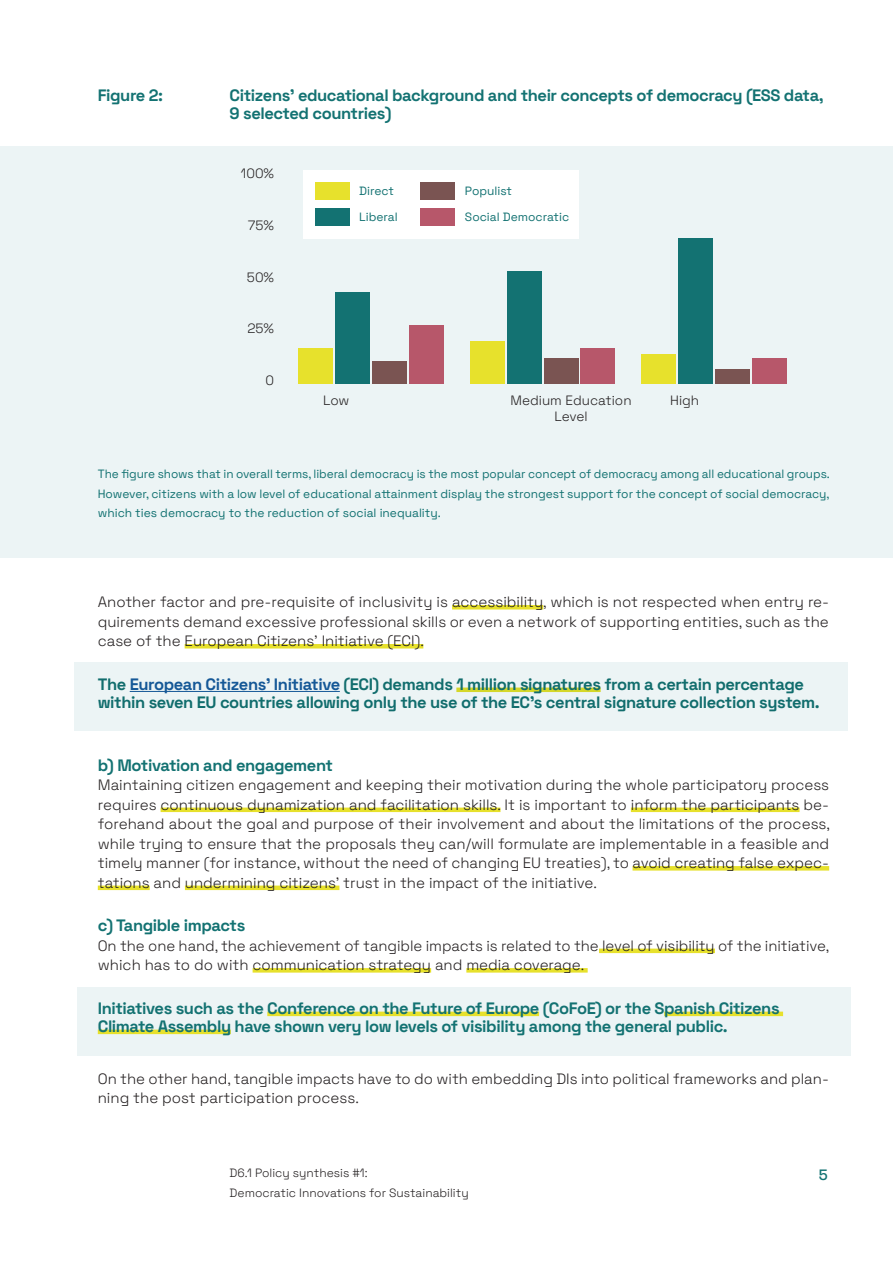
<style>
.page{position:relative;width:893px;height:1263px;background:#fff}
.page>*{position:absolute;margin:0;border:0;box-sizing:border-box;transform-origin:0 0}
.t1{font:700 16.5px/18px "Space Grotesk";letter-spacing:-.025em;color:#137272}
.t2{font:300 15px/19.5px "Space Grotesk";color:#231f20;text-align:justify}
.t3{font:500 15px "Space Grotesk";color:#137272}
.t4{font:300 13.5px/16.5px "Space Grotesk";color:#231f20;text-align:center}
.t5{font:12px/19.5px "Space Grotesk";color:#137272;text-align:justify}
.t6{font:300 12px "Space Grotesk";color:#231f20}
.s1{color:#175d9e}
</style>
<div class="page">
<div style="left:77px;top:987px;width:773px;height:69px;background:#ecf4f5"></div>
<div style="left:0;top:147px;width:893px;height:411px;background:#ecf4f5"></div>
<div style="left:299px;top:348px;width:34px;height:36px;background:#e7e12c"></div>
<div style="left:470px;top:341px;width:34px;height:43px;background:#e7e12c"></div>
<div style="left:642px;top:354px;width:34px;height:30px;background:#e7e12c"></div>
<div style="left:373px;top:361px;width:34px;height:23px;background:#7a5452"></div>
<div style="left:544px;top:359px;width:34px;height:25px;background:#7a5452"></div>
<div style="left:715px;top:369px;width:34px;height:15px;background:#7a5452"></div>
<div style="left:336px;top:292px;width:34px;height:92px;background:#137272"></div>
<div style="left:507px;top:271px;width:34px;height:113px;background:#137272"></div>
<div style="left:679px;top:238px;width:34px;height:146px;background:#137272"></div>
<div style="left:409px;top:325px;width:34px;height:59px;background:#b7576a"></div>
<div style="left:581px;top:348px;width:34px;height:36px;background:#b7576a"></div>
<div style="left:752px;top:359px;width:34px;height:25px;background:#b7576a"></div>
<div style="left:303px;top:170px;width:275px;height:68px;background:#fff"></div>
<div style="left:315px;top:183px;width:34px;height:17px;background:#e7e12c"></div>
<div style="left:421px;top:183px;width:34px;height:17px;background:#7a5452"></div>
<div style="left:315px;top:209px;width:34px;height:17px;background:#137272"></div>
<div style="left:421px;top:209px;width:34px;height:17px;background:#b7576a"></div>
<hr style="left:452px;top:605px;width:91px;height:4px;background:#e7e12c">
<hr style="left:185px;top:644px;width:238px;height:4px;background:#e7e12c">
<div style="left:161px;top:807px;width:339px;height:5px;background:#e7e12c"></div>
<div style="left:631px;top:807px;width:168px;height:5px;background:#e7e12c"></div>
<svg style="left:632px;top:866px;width:197px;height:4px"></svg>
<div style="left:98px;top:885px;width:52px;height:5px;background:#e7e12c"></div>
<div style="left:185px;top:885px;width:154px;height:5px;background:#e7e12c"></div>
<div style="left:599px;top:948px;width:116px;height:5px;background:#e7e12c"></div>
<svg style="left:253px;top:968px;width:178px;height:4px"></svg>
<svg style="left:466px;top:968px;width:122px;height:4px"></svg>
<div style="left:267px;top:1011px;width:272px;height:5px;background:#e7e12c"></div>
<div style="left:664px;top:1011px;width:119px;height:5px;background:#e7e12c"></div>
<div style="left:98px;top:1029px;width:133px;height:5px;background:#e7e12c"></div>
<div style="left:74px;top:662px;width:774px;height:68px;background:#ecf4f5"></div>
<p class="t1" style="left:98px;top:85px;width:67px">Figure 2:</p>
<p class="t1" style="left:230px;top:85px;width:595px">Citizens’ educational background and their concepts of democracy (ESS data,<br>9 selected countries)</p>
<p class="t4" style="left:241px;top:164px;width:35px">100%</p>
<p class="t4" style="left:248px;top:216px;width:28px">75%</p>
<p class="t4" style="left:247px;top:268px;width:29px">50%</p>
<p class="t4" style="left:247px;top:320px;width:28px">25%</p>
<p class="t4" style="left:266px;top:371px;width:10px">0</p>
<p class="t5" style="left:359px;top:181px;width:36px">Direct</p>
<p class="t5" style="left:465px;top:181px;width:49px">Populist</p>
<p class="t5" style="left:359px;top:207px;width:40px">Liberal</p>
<p class="t5" style="left:465px;top:207px;width:106px">Social Democratic</p>
<p class="t4" style="left:323px;top:391px;width:28px">Low</p>
<p class="t4" style="left:510px;top:391px;width:123px">Medium Education<br>Level</p>
<p class="t4" style="left:670px;top:391px;width:30px">High</p>
<p class="t5" style="left:98px;top:464px;width:733px">The figure shows that in overall terms, liberal democracy is the most popular concept of democracy among all educational groups.<br>However, citizens with a low level of educational attainment display the strongest support for the concept of social democracy, which ties democracy to the reduction of social inequality.</p>
<p class="t2" style="left:98px;top:591px;width:733px">Another factor and pre-requisite of inclusivity is accessibility, which is not respected when entry re&shy;quirements demand excessive professional skills or even a network of supporting entities, such as the case of the European Citizens’ Initiative (ECI).</p>
<p class="t1" style="left:98px;top:674px;width:723px">The <span class="s1">European Citizens’ Initiative</span> (ECI) demands 1 million signatures from a certain percentage within seven EU countries allowing only the use of the EC’s central signature collection system.</p>
<p class="t1" style="left:98px;top:755px;width:237px">b) Motivation and engagement</p>
<p class="t2" style="left:98px;top:774px;width:734px">Maintaining citizen engagement and keeping their motivation during the whole participatory process requires continuous dynamization and facilitation skills. It is important to inform the participants be&shy;forehand about the goal and purpose of their involvement and about the limitations of the process, while trying to ensure that the proposals they can/will formulate are implementable in a feasible and timely manner (for instance, without the need of changing EU treaties), to avoid creating false expec&shy;tations and undermining citizens’ trust in the impact of the initiative.</p>
<p class="t1" style="left:98px;top:915px;width:149px">c) Tangible impacts</p>
<p class="t2" style="left:98px;top:935px;width:733px">On the one hand, the achievement of tangible impacts is related to the level of visibility of the initiative, which has to do with communication strategy and media coverage.</p>
<p class="t1" style="left:98px;top:998px;width:683px">Initiatives such as the Conference on the Future of Europe (CoFoE) or the Spanish Citizens<br>Climate Assembly have shown very low levels of visibility among the general public.</p>
<p class="t2" style="left:98px;top:1068px;width:733px">On the other hand, tangible impacts have to do with embedding DIs into political frameworks and plan&shy;ning the post participation process.</p>
<p class="t6" style="left:230px;top:1164px;width:139px">D6.1 Policy synthesis #1:</p>
<p class="t3" style="left:819px;top:1163px;width:10px">5</p>
<p class="t6" style="left:230px;top:1183px;width:241px">Democratic Innovations for Sustainability</p>
</div>
